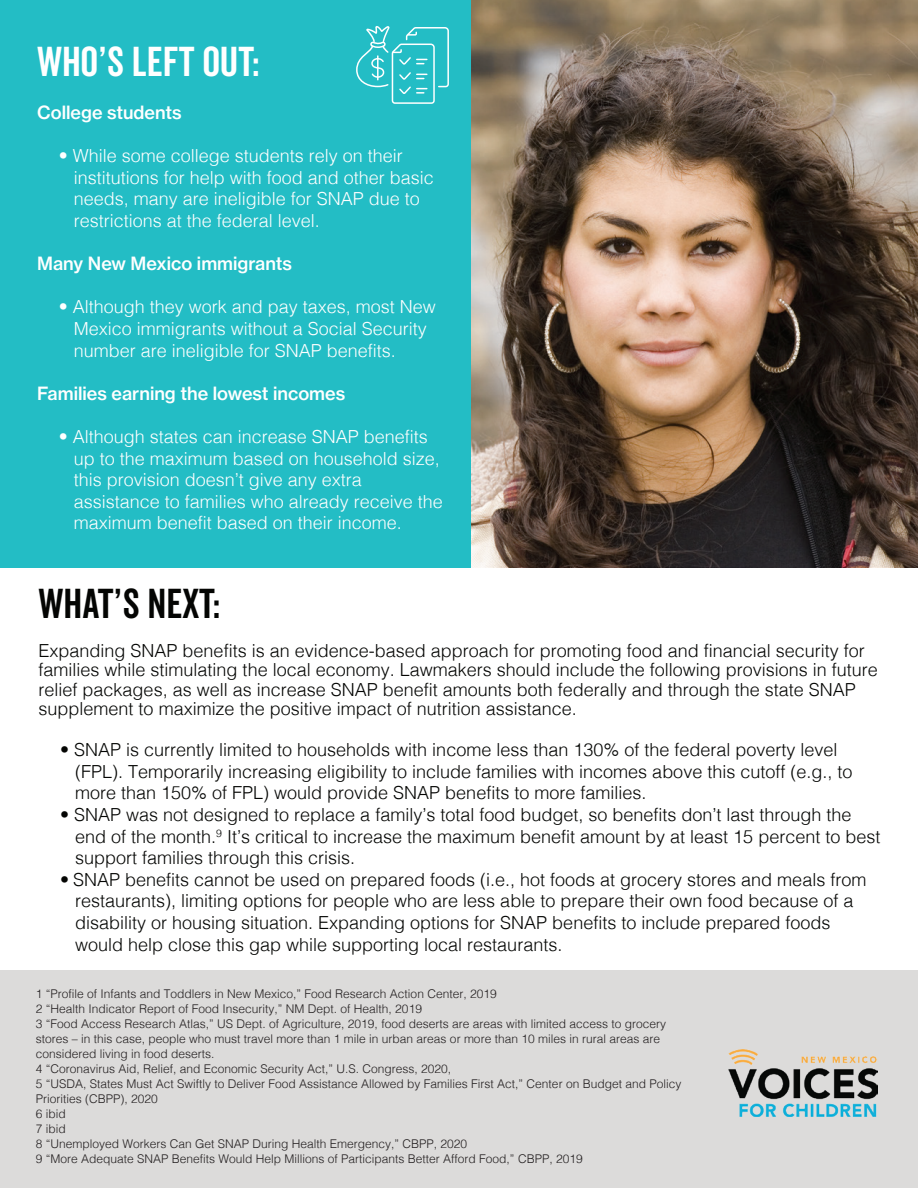
<style>
.page{position:relative;width:918px;height:1188px;background:#fff}
.page>*{position:absolute;margin:0;border:0;box-sizing:border-box;transform-origin:0 0}
.t1{font:40.5px "Veneer Clean";color:#fff}
.t2{font:40.5px "Veneer Clean";color:#040503}
.t3{font:300 18px/21.6px "Helvetica";color:#040503}
.t4{font:300 18px/21.6px "Helvetica";color:#fff}
.t5{font:18px "N Haas Grotesk TX Pro 65 Md";color:#fff}
.t6{font:300 12px/15px "Helvetica";color:#231f20}
</style>
<div class="page">
<img style="left:471px;top:0;width:447px;height:567px">
<div style="left:0;top:0;width:471px;height:568px;background:#23bdc5"></div>
<div style="left:0;top:971px;width:918px;height:217px;background:#dcdbda"></div>
<img style="left:729px;top:1050px;width:148px;height:66px">
<svg style="left:356px;top:26px;width:93px;height:78px"></svg>
<h1 class="t1" style="left:37px;top:37px;width:224px">WHO’S LEFT OUT:</h1>
<p class="t5" style="left:37px;top:101px;width:146px">College students</p>
<p class="t4" style="left:74px;top:144px;width:362px;text-indent:-15px">• While some college students rely on their institutions for help with food and other basic needs, many are ineligible for SNAP due to restrictions at the federal level.</p>
<p class="t5" style="left:37px;top:252px;width:257px">Many New Mexico immigrants</p>
<p class="t4" style="left:74px;top:295px;width:364px;text-indent:-15px">• Although they work and pay taxes, most New<br>Mexico immigrants without a Social Security number are ineligible for SNAP benefits.</p>
<p class="t5" style="left:37px;top:382px;width:310px">Families earning the lowest incomes</p>
<p class="t4" style="left:74px;top:424px;width:371px;text-indent:-15px">• Although states can increase SNAP benefits up to the maximum based on household size, this provision doesn’t give any extra assistance to families who already receive the maximum benefit based on their income.</p>
<h1 class="t2" style="left:39px;top:579px;width:183px">WHAT’S NEXT:</h1>
<p class="t3" style="left:39px;top:639px;width:841px;line-height:19.5px">Expanding SNAP benefits is an evidence-based approach for promoting food and financial security for families while stimulating the local economy. Lawmakers should include the following provisions in future relief packages, as well as increase SNAP benefit amounts both federally and through the state SNAP supplement to maximize the positive impact of nutrition assistance.</p>
<p class="t3" style="left:75px;top:738px;width:779px;text-indent:-15px">• SNAP is currently limited to households with income less than 130% of the federal poverty level (FPL). Temporarily increasing eligibility to include families with incomes above this cutoff (e.g., to more than 150% of FPL) would provide SNAP benefits to more families.</p>
<p class="t3" style="left:75px;top:802px;width:807px;text-indent:-15px">• SNAP was not designed to replace a family’s total food budget, so benefits don’t last through the end of the month.<sup>9</sup> It’s critical to increase the maximum benefit amount by at least 15 percent to best support families through this crisis.</p>
<p class="t3" style="left:75px;top:867px;width:793px;text-indent:-15px">• SNAP benefits cannot be used on prepared foods (i.e., hot foods at grocery stores and meals from restaurants), limiting options for people who are less able to prepare their own food because of a disability or housing situation. Expanding options for SNAP benefits to include prepared foods would help close this gap while supporting local restaurants.</p>
<p class="t6" style="left:36px;top:985px;width:647px">1 “Profile of Infants and Toddlers in New Mexico,” Food Research Action Center, 2019<br>2 “Health Indicator Report of Food Insecurity,” NM Dept. of Health, 2019<br>3 “Food Access Research Atlas,” US Dept. of Agriculture, 2019, food deserts are areas with limited access to grocery stores – in this case, people who must travel more than 1 mile in urban areas or more than 10 miles in rural areas are considered living in food deserts.<br>4 “Coronavirus Aid, Relief, and Economic Security Act,” U.S. Congress, 2020,<br>5 “USDA, States Must Act Swiftly to Deliver Food Assistance Allowed by Families First Act,” Center on Budget and Policy Priorities (CBPP), 2020<br>6 ibid<br>7 ibid<br>8 “Unemployed Workers Can Get SNAP During Health Emergency,” CBPP, 2020<br>9 “More Adequate SNAP Benefits Would Help Millions of Participants Better Afford Food,” CBPP, 2019</p>
</div>
